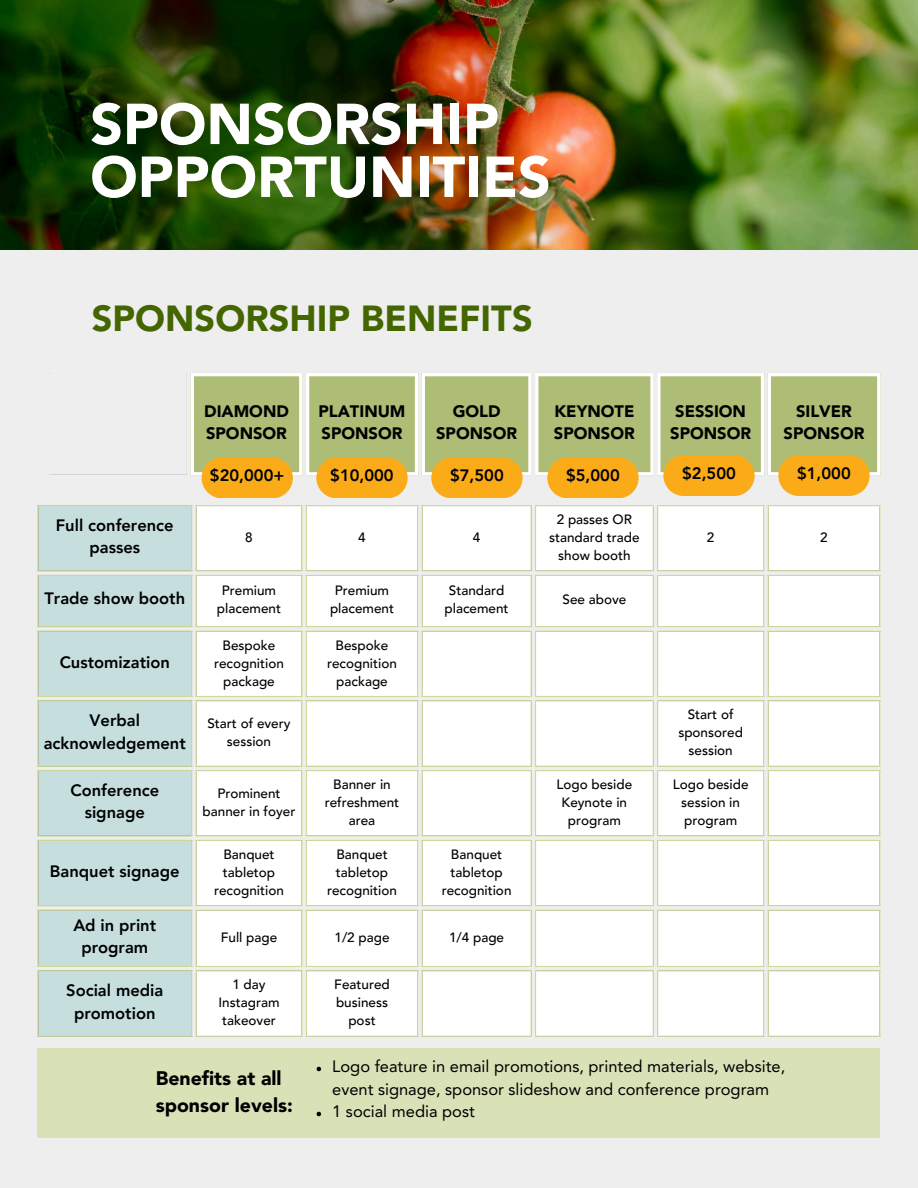
<style>
.page{position:relative;width:918px;height:1188px;background:#eee}
.page>*{position:absolute;margin:0;border:0;box-sizing:border-box;transform-origin:0 0}
.t1{font:900 57px/52.8px "Avenir LT Std";color:#fff}
.t2{font:900 36px "Avenir LT Std";color:#460}
.t3{font:900 19.5px/26.8px "Avenir LT Std";color:#000}
.t4{font:800 16.5px/22.5px "Avenir LT Pro";color:#000;text-align:center}
.t5{font:16.5px/22.5px "Avenir LT Std";color:#000}
.t6{font:900 16.5px/22.5px "Avenir LT Std";color:#000}
.t7{font:500 13.5px/18px "Avenir LT Pro";color:#000;text-align:center}
</style>
<div class="page">
<svg style="left:37px;top:505px;width:844px;height:532px;background:#f1f5f2"></svg>
<img style="left:0;top:0;width:918px;height:250px">
<div style="left:194px;top:373px;width:683px;height:103px;background:#aebd75"></div>
<hr style="left:191px;top:376px;width:3px;height:96px;background:#fff">
<svg style="left:299px;top:376px;width:4px;height:96px"></svg>
<hr style="left:191px;top:373px;width:112px;height:3px;background:#fff">
<svg style="left:191px;top:472px;width:112px;height:4px"></svg>
<hr style="left:306px;top:376px;width:3px;height:96px;background:#fff">
<hr style="left:415px;top:376px;width:3px;height:96px;background:#fff">
<hr style="left:306px;top:373px;width:112px;height:3px;background:#fff">
<svg style="left:306px;top:472px;width:112px;height:4px"></svg>
<hr style="left:422px;top:376px;width:3px;height:96px;background:#fff">
<svg style="left:528px;top:376px;width:4px;height:96px"></svg>
<hr style="left:422px;top:373px;width:110px;height:3px;background:#fff">
<svg style="left:422px;top:472px;width:110px;height:4px"></svg>
<hr style="left:535px;top:376px;width:3px;height:96px;background:#fff">
<svg style="left:650px;top:376px;width:4px;height:96px"></svg>
<hr style="left:535px;top:373px;width:119px;height:3px;background:#fff">
<svg style="left:535px;top:472px;width:119px;height:4px"></svg>
<svg style="left:657px;top:376px;width:4px;height:96px"></svg>
<hr style="left:761px;top:376px;width:3px;height:96px;background:#fff">
<hr style="left:657px;top:373px;width:107px;height:3px;background:#fff">
<svg style="left:657px;top:472px;width:107px;height:4px"></svg>
<hr style="left:768px;top:376px;width:3px;height:96px;background:#fff">
<svg style="left:877px;top:376px;width:4px;height:96px"></svg>
<hr style="left:768px;top:373px;width:113px;height:3px;background:#fff">
<svg style="left:768px;top:472px;width:113px;height:4px"></svg>
<div style="left:37px;top:1049px;width:843px;height:89px;background:#d9e1b7"></div>
<div style="left:202px;top:457px;width:91px;height:41px;background:#fbab18;border-radius:20px"></div>
<div style="left:316px;top:457px;width:92px;height:41px;background:#fbab18;border-radius:20px"></div>
<div style="left:431px;top:457px;width:92px;height:41px;background:#fbab18;border-radius:20px"></div>
<div style="left:547px;top:457px;width:92px;height:41px;background:#fbab18;border-radius:20px"></div>
<div style="left:663px;top:455px;width:92px;height:41px;background:#fbab18;border-radius:20px"></div>
<div style="left:778px;top:455px;width:92px;height:41px;background:#fbab18;border-radius:20px"></div>
<svg style="left:317px;top:1067px;width:4px;height:4px"></svg>
<svg style="left:317px;top:1112px;width:4px;height:4px"></svg>
<p class="t1" style="left:90px;top:103px;width:462px">SPONSORSHIP<br>OPPORTUNITIES</p>
<p class="t2" style="left:92px;top:304px;width:442px">SPONSORSHIP BENEFITS</p>
<p class="t4" style="left:56px;top:515px;width:119px">Full conference</p>
<h1 class="t4" style="left:89px;top:538px;width:52px">passes</h1>
<p class="t6" style="left:204px;top:401px;width:86px">DIAMOND<br>SPONSOR</p>
<p class="t6" style="left:319px;top:401px;width:89px">PLATINUM<br>SPONSOR</p>
<p class="t6" style="left:436px;top:401px;width:82px;text-align:center">GOLD<br>SPONSOR</p>
<p class="t6" style="left:554px;top:401px;width:82px">KEYNOTE<br>SPONSOR</p>
<p class="t6" style="left:670px;top:401px;width:82px;text-align:center">SESSION<br>SPONSOR</p>
<p class="t6" style="left:784px;top:401px;width:82px;text-align:center">SILVER<br>SPONSOR</p>
<p class="t4" style="left:330px;top:466px;width:65px">$10,000</p>
<p class="t4" style="left:450px;top:466px;width:55px">$7,500</p>
<p class="t4" style="left:566px;top:466px;width:55px">$5,000</p>
<p class="t4" style="left:682px;top:463px;width:55px">$2,500</p>
<p class="t4" style="left:797px;top:463px;width:55px">$1,000</p>
<p class="t4" style="left:210px;top:466px;width:76px">$20,000+</p>
<h2 class="t7" style="left:245px;top:530px;width:9px">8</h2>
<p class="t7" style="left:358px;top:530px;width:9px">4</p>
<p class="t7" style="left:473px;top:530px;width:9px">4</p>
<p class="t7" style="left:549px;top:512px;width:92px">2 passes OR standard trade show booth</p>
<p class="t7" style="left:707px;top:530px;width:9px">2</p>
<p class="t7" style="left:820px;top:530px;width:9px">2</p>
<p class="t4" style="left:44px;top:589px;width:142px">Trade show booth</p>
<h4 class="t7" style="left:217px;top:583px;width:66px">Premium placement</h4>
<h4 class="t7" style="left:330px;top:583px;width:66px">Premium placement</h4>
<h4 class="t7" style="left:445px;top:583px;width:66px">Standard placement</h4>
<h4 class="t7" style="left:563px;top:592px;width:65px">See above</h4>
<h4 class="t4" style="left:60px;top:652px;width:112px">Customization</h4>
<h4 class="t7" style="left:214px;top:637px;width:71px">Bespoke recognition package</h4>
<p class="t7" style="left:327px;top:637px;width:71px">Bespoke recognition package</p>
<p class="t4" style="left:44px;top:711px;width:143px">Verbal acknowledgement</p>
<p class="t7" style="left:207px;top:716px;width:85px">Start of every session</p>
<p class="t7" style="left:678px;top:707px;width:66px">Start of sponsored session</p>
<p class="t4" style="left:70px;top:780px;width:90px">Conference signage</p>
<p class="t7" style="left:203px;top:786px;width:94px">Prominent banner in foyer</p>
<p class="t7" style="left:325px;top:777px;width:76px">Banner in refreshment area</p>
<p class="t7" style="left:557px;top:777px;width:77px">Logo beside<br>Keynote in program</p>
<p class="t7" style="left:673px;top:777px;width:77px">Logo beside session in program</p>
<p class="t4" style="left:50px;top:861px;width:131px">Banquet signage</p>
<p class="t7" style="left:214px;top:846px;width:71px">Banquet tabletop recognition</p>
<p class="t7" style="left:327px;top:846px;width:71px">Banquet tabletop recognition</p>
<p class="t7" style="left:442px;top:846px;width:71px">Banquet tabletop recognition</p>
<p class="t4" style="left:73px;top:915px;width:84px">Ad in print program</p>
<p class="t7" style="left:221px;top:930px;width:58px">Full page</p>
<p class="t7" style="left:335px;top:930px;width:57px">1/2 page</p>
<p class="t7" style="left:449px;top:930px;width:57px">1/4 page</p>
<p class="t4" style="left:66px;top:981px;width:99px">Social media promotion</p>
<p class="t7" style="left:219px;top:977px;width:63px">1 day<br>Instagram takeover</p>
<p class="t7" style="left:334px;top:977px;width:57px;text-align:left">Featured business</p>
<p class="t7" style="left:348px;top:1013px;width:29px">post</p>
<h3 class="t3" style="left:156px;top:1067px;width:139px">Benefits at all sponsor levels:</h3>
<p class="t5" style="left:332px;top:1057px;width:455px">Logo feature in email promotions, printed materials, website, event signage, sponsor slideshow and conference program</p>
<p class="t5" style="left:332px;top:1102px;width:144px">1 social media post</p>
</div>
